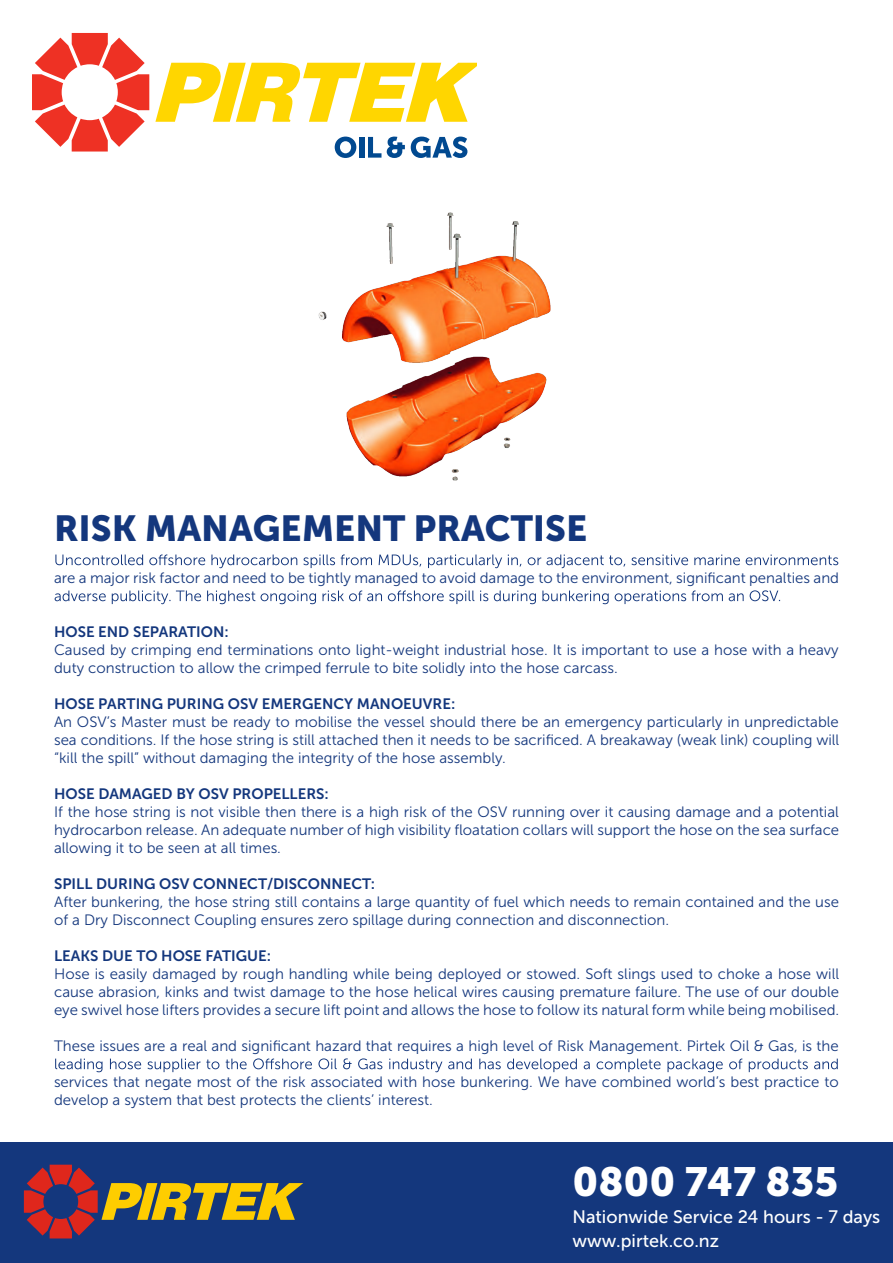
<style>
.page{position:relative;width:893px;height:1263px;background:#fff}
.page>*{position:absolute;margin:0;border:0;box-sizing:border-box;transform-origin:0 0}
.t1{font:40.5px "Museo Sans 900";color:#fff}
.t2{font:36px "Museo Sans 900";color:#14377d}
.t3{font:18px/24px "Museo Sans 500";color:#fff}
.t4{font:15px/18px "Museo Sans 300";color:#14377d}
.t5{font:15px "Museo Sans 700";color:#14377d}
</style>
<div class="page">
<div style="left:0;top:1142px;width:893px;height:120px;background:#14377d"></div>
<svg style="left:24px;top:1165px;width:279px;height:73px"></svg>
<svg style="left:32px;top:33px;width:117px;height:119px"></svg>
<svg style="left:155px;top:63px;width:321px;height:59px"></svg>
<svg style="left:335px;top:137px;width:21px;height:21px"></svg>
<div style="left:359px;top:137px;width:5px;height:21px;background:#014990"></div>
<svg style="left:368px;top:137px;width:13px;height:21px"></svg>
<svg style="left:387px;top:137px;width:18px;height:21px"></svg>
<svg style="left:411px;top:137px;width:56px;height:21px"></svg>
<svg style="left:55px;top:554px;width:783px;height:14px"></svg>
<svg style="left:55px;top:590px;width:725px;height:14px"></svg>
<svg style="left:55px;top:1058px;width:783px;height:14px"></svg>
<img style="left:318px;top:212px;width:233px;height:269px">
<h2 class="t2" style="left:54px;top:507px;width:535px">RISK MANAGEMENT PRACTISE</h2>
<p class="t4" style="left:54px;top:569px;width:787px">are a major risk factor and need to be tightly managed to avoid damage to the environment, significant penalties and</p>
<p class="t5" style="left:54px;top:623px;width:176px">HOSE END SEPARATION:</p>
<p class="t4" style="left:54px;top:641px;width:786px">Caused by crimping end terminations onto light-weight industrial hose. It is important to use a hose with a heavy duty construction to allow the crimped ferrule to bite solidly into the hose carcass.</p>
<p class="t5" style="left:54px;top:695px;width:403px">HOSE PARTING PURING OSV EMERGENCY MANOEUVRE:</p>
<p class="t4" style="left:54px;top:713px;width:787px;text-align:justify">An OSV’s Master must be ready to mobilise the vessel should there be an emergency particularly in unpredictable sea conditions. If the hose string is still attached then it needs to be sacrificed. A breakaway (weak link) coupling will “kill the spill” without damaging the integrity of the hose assembly.</p>
<p class="t5" style="left:54px;top:785px;width:276px">HOSE DAMAGED BY OSV PROPELLERS:</p>
<p class="t4" style="left:54px;top:803px;width:787px;text-align:justify">If the hose string is not visible then there is a high risk of the OSV running over it causing damage and a potential hydrocarbon release. An adequate number of high visibility floatation collars will support the hose on the sea surface allowing it to be seen at all times.</p>
<p class="t5" style="left:54px;top:875px;width:322px">SPILL DURING OSV CONNECT/DISCONNECT:</p>
<p class="t4" style="left:54px;top:893px;width:786px">After bunkering, the hose string still contains a large quantity of fuel which needs to remain contained and the use of a Dry Disconnect Coupling ensures zero spillage during connection and disconnection.</p>
<p class="t5" style="left:54px;top:947px;width:218px">LEAKS DUE TO HOSE FATIGUE:</p>
<p class="t4" style="left:54px;top:965px;width:787px;text-align:justify">Hose is easily damaged by rough handling while being deployed or stowed. Soft slings used to choke a hose will cause abrasion, kinks and twist damage to the hose helical wires causing premature failure. The use of our double eye swivel hose lifters provides a secure lift point and allows the hose to follow its natural form while being mobilised.</p>
<p class="t4" style="left:54px;top:1037px;width:786px">These issues are a real and significant hazard that requires a high level of Risk Management. Pirtek Oil &amp; Gas, is the</p>
<p class="t4" style="left:54px;top:1073px;width:786px">services that negate most of the risk associated with hose bunkering. We have combined world’s best practice to develop a system that best protects the clients’ interest.</p>
<h1 class="t1" style="left:572px;top:1159px;width:267px">0800 747 835</h1>
<p class="t3" style="left:572px;top:1205px;width:309px">Nationwide Service 24 hours - 7 days www.pirtek.co.nz</p>
</div>
